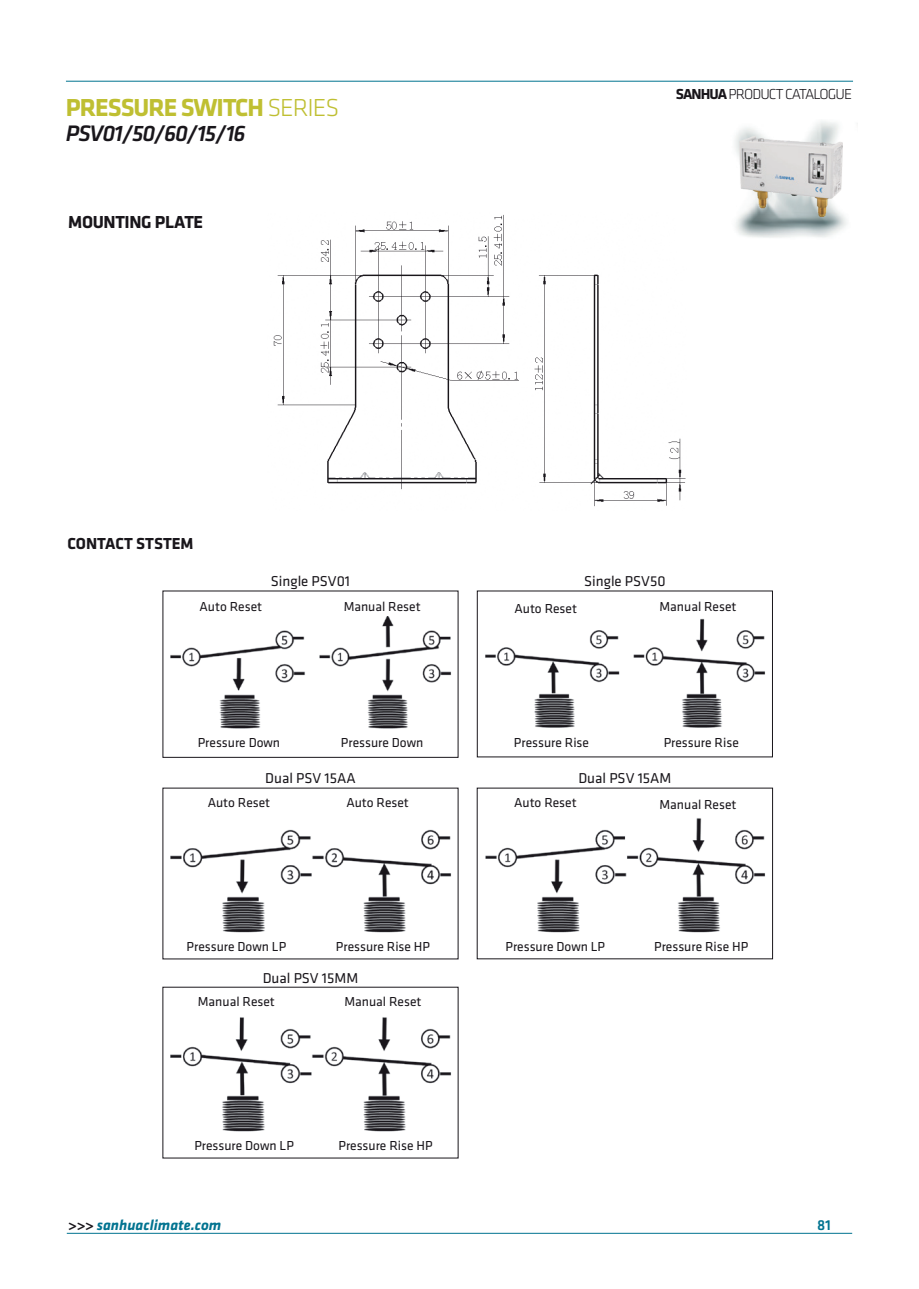
<style>
.page{position:relative;width:919px;height:1289px;background:#fff}
.page>*{position:absolute;margin:0;border:0;box-sizing:border-box;transform-origin:0 0}
.t1{font:700 25.5px "Klavika";letter-spacing:-.04em;color:#bfbf32}
.t2{font:italic 500 23.25px "Klavika";letter-spacing:-.04em;color:#19161b}
.t3{font:700 18px "Klavika";letter-spacing:-.02em;color:#19161b}
.t4{font:700 16.5px "Klavika";color:#19161b}
.t5{font:300 15px "Klavika";letter-spacing:-.06em;color:#19161b}
.t6{font:italic 700 15px "Klavika";color:#017390}
.t7{font:500 15px "Klavika";color:#017390}
.t8{font:14.85px "Klavika";color:#19161b}
.t9{font:13.5px "Klavika";color:#19161b}
.s1{font-weight:300}
.s2{font-weight:700}
.s3{font-style:normal;color:#19161b}
</style>
<div class="page">
<hr style="left:67px;top:1232px;width:785px;height:1px;background:#017390">
<hr style="left:66px;top:81px;width:787px;height:1px;background:#017390">
<img style="left:273px;top:214px;width:413px;height:293px">
<img style="left:485px;top:618px;width:280px;height:110px">
<img style="left:485px;top:818px;width:280px;height:115px">
<img style="left:170px;top:616px;width:281px;height:113px">
<img style="left:170px;top:829px;width:281px;height:104px">
<img style="left:170px;top:1017px;width:281px;height:115px">
<div style="left:194px;top:595px;width:74px;height:22px;background:#fff"></div>
<div style="left:508px;top:597px;width:74px;height:22px;background:#fff"></div>
<img style="left:735px;top:121px;width:112px;height:117px">
<img style="left:739px;top:137px;width:103px;height:80px">
<h1 class="t1" style="left:66px;top:94px;width:275px">PRESSURE SWITCH <span class="s1">SERIES</span></h1>
<h2 class="t2" style="left:66px;top:120px;width:181px">PSV01/50/60/15/16</h2>
<h3 class="t3" style="left:68px;top:212px;width:136px">MOUNTING PLATE</h3>
<p class="t5" style="left:675px;top:86px;width:178px"><span class="s2">SANHUA</span> PRODUCT CATALOGUE</p>
<p class="t4" style="left:68px;top:535px;width:127px">CONTACT STSTEM</p>
<p class="t8" style="left:271px;top:573px;width:81px">Single PSV01</p>
<p class="t9" style="left:199px;top:599px;width:64px">Auto Reset</p>
<p class="t9" style="left:343px;top:599px;width:78px">Manual Reset</p>
<p class="t9" style="left:514px;top:601px;width:64px">Auto Reset</p>
<p class="t8" style="left:584px;top:573px;width:83px">Single PSV50</p>
<p class="t9" style="left:659px;top:599px;width:78px">Manual Reset</p>
<p class="t9" style="left:198px;top:735px;width:84px">Pressure Down</p>
<p class="t9" style="left:341px;top:735px;width:84px">Pressure Down</p>
<p class="t9" style="left:514px;top:735px;width:77px">Pressure Rise</p>
<p class="t9" style="left:663px;top:735px;width:77px">Pressure Rise</p>
<p class="t8" style="left:265px;top:770px;width:92px">Dual PSV 15AA</p>
<p class="t8" style="left:578px;top:770px;width:94px">Dual PSV 15AM</p>
<p class="t9" style="left:208px;top:795px;width:64px">Auto Reset</p>
<p class="t9" style="left:346px;top:795px;width:64px">Auto Reset</p>
<p class="t9" style="left:514px;top:795px;width:64px">Auto Reset</p>
<p class="t9" style="left:659px;top:796px;width:78px">Manual Reset</p>
<p class="t9" style="left:336px;top:939px;width:96px">Pressure Rise HP</p>
<p class="t9" style="left:654px;top:939px;width:96px">Pressure Rise HP</p>
<p class="t9" style="left:187px;top:939px;width:101px">Pressure Down LP</p>
<p class="t9" style="left:505px;top:939px;width:101px">Pressure Down LP</p>
<p class="t8" style="left:263px;top:970px;width:97px">Dual PSV 15MM</p>
<p class="t9" style="left:198px;top:994px;width:78px">Manual Reset</p>
<p class="t9" style="left:344px;top:994px;width:78px">Manual Reset</p>
<p class="t9" style="left:194px;top:1138px;width:101px">Pressure Down LP</p>
<p class="t9" style="left:338px;top:1138px;width:96px">Pressure Rise HP</p>
<p class="t6" style="left:68px;top:1217px;width:155px"><span class="s3">&gt;&gt;&gt;</span> sanhuaclimate.com</p>
<p class="t7" style="left:817px;top:1217px;width:15px">81</p>
</div>
